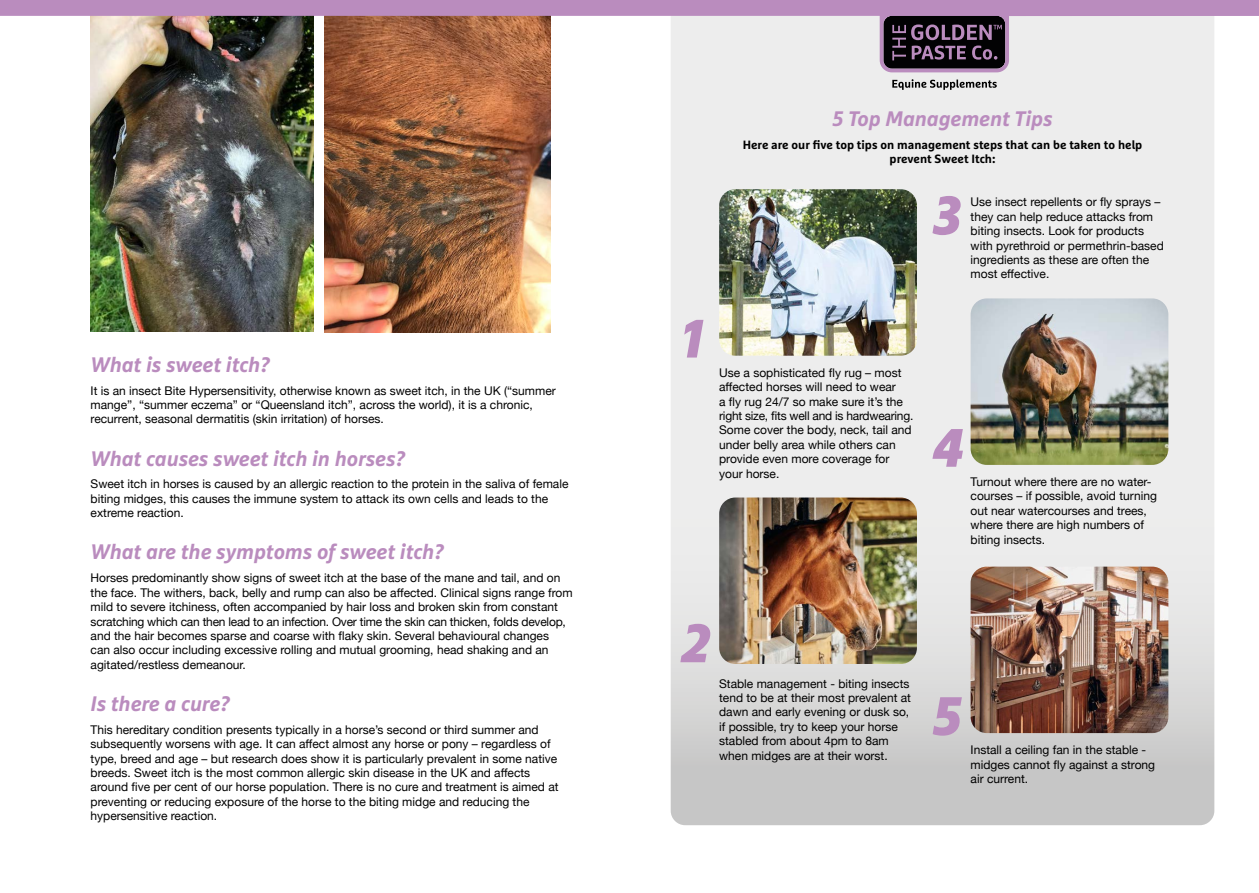
<style>
.page{position:relative;width:1259px;height:893px;background:#fff}
.page>*{position:absolute;margin:0;border:0;box-sizing:border-box;transform-origin:0 0}
.t1{font:italic 900 54px "Marselis Pro";color:#ba8cbe}
.t2{font:italic 700 21px "Marselis Pro";color:#ba8cbe}
.t3{font:12px/14.4px "Helvetica Neue";color:#000}
.t4{font:700 12px/14.4px "Marselis Pro";color:#000;text-align:center}
</style>
<div class="page">
<svg style="left:670px;top:72px;width:544px;height:753px;background:#e4e4e3"></svg>
<img style="left:324px;top:72px;width:226px;height:260px">
<img style="left:91px;top:72px;width:223px;height:259px">
<svg style="left:0;top:0;width:1259px;height:72px"></svg>
<svg style="left:892px;top:79px;width:104px;height:11px"></svg>
<img style="left:719px;top:189px;width:198px;height:167px">
<img style="left:970px;top:298px;width:198px;height:167px">
<img style="left:970px;top:567px;width:198px;height:166px">
<img style="left:719px;top:497px;width:198px;height:167px">
<h2 class="t2" style="left:91px;top:351px;width:181px">What is sweet itch?</h2>
<p class="t3" style="left:91px;top:384px;width:467px">It is an insect Bite Hypersensitivity, otherwise known as sweet itch, in the UK (“summer mange”, “summer eczema” or “Queensland itch”, across the world), it is a chronic, recurrent, seasonal dermatitis (skin irritation) of horses.</p>
<h2 class="t2" style="left:91px;top:445px;width:316px">What causes sweet itch in horses?</h2>
<p class="t3" style="left:91px;top:478px;width:479px">Sweet itch in horses is caused by an allergic reaction to the protein in the saliva of female biting midges, this causes the immune system to attack its own cells and leads to the extreme reaction.</p>
<h2 class="t2" style="left:91px;top:539px;width:355px">What are the symptoms of sweet itch?</h2>
<p class="t3" style="left:91px;top:572px;width:483px">Horses predominantly show signs of sweet itch at the base of the mane and tail, and on the face. The withers, back, belly and rump can also be affected. Clinical signs range from mild to severe itchiness, often accompanied by hair loss and broken skin from constant scratching which can then lead to an infection. Over time the skin can thicken, folds develop, and the hair becomes sparse and coarse with flaky skin. Several behavioural changes<br>can also occur including excessive rolling and mutual grooming, head shaking and an agitated/restless demeanour.</p>
<h2 class="t2" style="left:91px;top:690px;width:141px">Is there a cure?</h2>
<p class="t3" style="left:91px;top:723px;width:469px">This hereditary condition presents typically in a horse’s second or third summer and subsequently worsens with age. It can affect almost any horse or pony – regardless of type, breed and age – but research does show it is particularly prevalent in some native breeds. Sweet itch is the most common allergic skin disease in the UK and affects around five per cent of our horse population. There is no cure and treatment is aimed at preventing or reducing exposure of the horse to the biting midge and reducing the hypersensitive reaction.</p>
<h2 class="t2" style="left:832px;top:105px;width:221px">5 Top Management Tips</h2>
<p class="t4" style="left:742px;top:137px;width:401px">Here are our five top tips on management steps that can be taken to help prevent Sweet Itch:</p>
<h1 class="t1" style="left:932px;top:181px;width:30px">3</h1>
<p class="t3" style="left:970px;top:196px;width:195px">Use insect repellents or fly sprays – they can help reduce attacks from biting insects. Look for products with pyrethroid or permethrin-based ingredients as these are often the most effective.</p>
<h1 class="t1" style="left:681px;top:304px;width:23px">1</h1>
<p class="t3" style="left:719px;top:366px;width:196px">Use a sophisticated fly rug – most affected horses will need to wear<br>a fly rug 24/7 so make sure it’s the right size, fits well and is hardwearing.<br>Some cover the body, neck, tail and under belly area while others can provide even more coverage for your horse.</p>
<h1 class="t1" style="left:932px;top:413px;width:31px">4</h1>
<p class="t3" style="left:970px;top:475px;width:188px">Turnout where there are no water&shy;courses – if possible, avoid turning out near watercourses and trees, where there are high numbers of biting insects.</p>
<h1 class="t1" style="left:681px;top:609px;width:30px">2</h1>
<p class="t3" style="left:719px;top:677px;width:193px">Stable management - biting insects tend to be at their most prevalent at dawn and early evening or dusk so, if possible, try to keep your horse stabled from about 4pm to 8am when midges are at their worst.</p>
<h1 class="t1" style="left:932px;top:681px;width:30px">5</h1>
<p class="t3" style="left:970px;top:743px;width:186px">Install a ceiling fan in the stable - midges cannot fly against a strong air current.</p>
</div>
